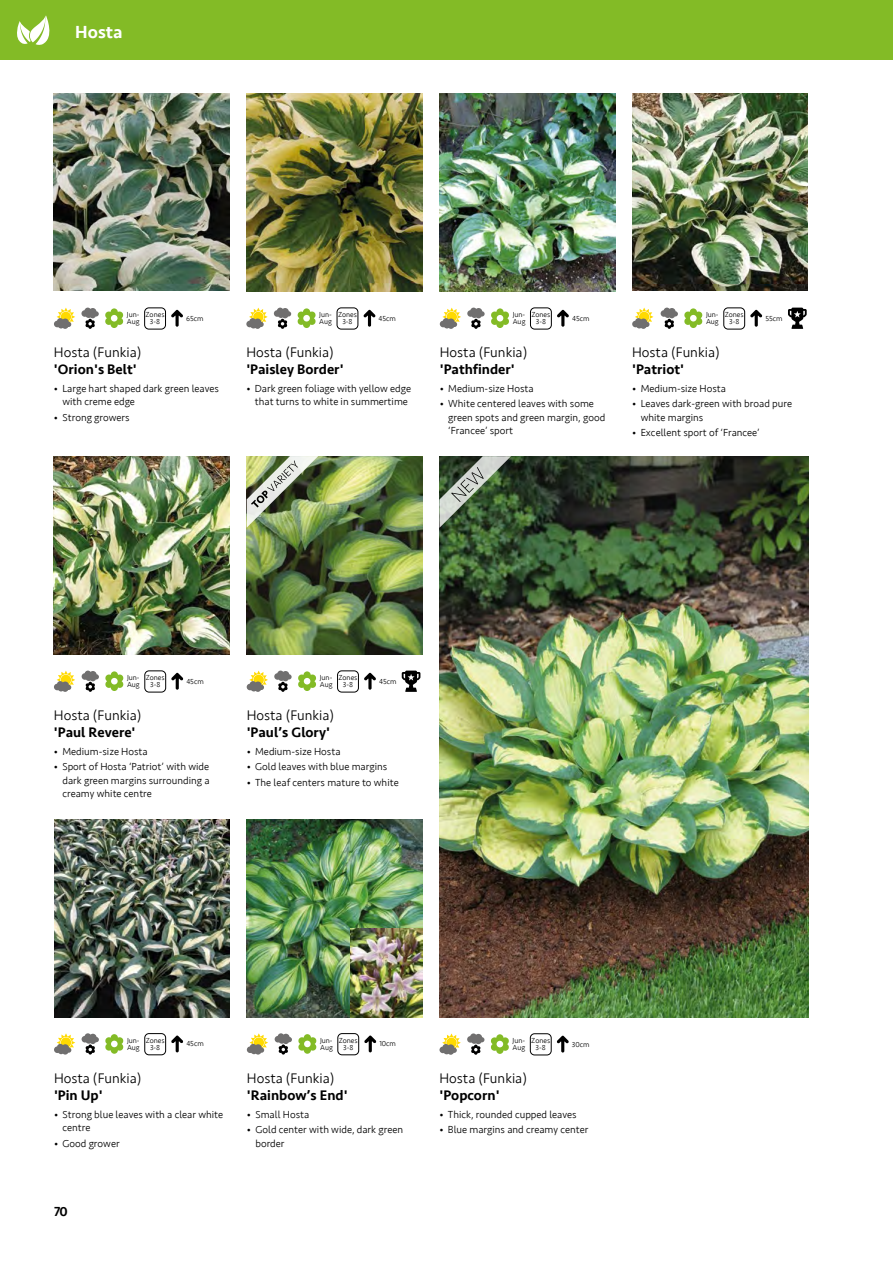
<style>
.page{position:relative;width:893px;height:1263px;background:#fff}
.page>*{position:absolute;margin:0;border:0;box-sizing:border-box;transform-origin:0 0}
.t1{font:500 18px "Seravek";color:#fff}
.t2{font:300 14.25px "Seravek";color:#000}
.t3{font:500 14.25px "Seravek";color:#000}
.t4{font:500 13.5px "Seravek";color:#000}
.t5{font:300 10.5px/13.5px "Seravek";color:#000}
.t6{font:300 7.5px/7.5px "Seravek";color:#000}
</style>
<div class="page">
<div style="left:0;top:0;width:893px;height:60px;background:#83bb26"></div>
<svg style="left:17px;top:15px;width:33px;height:30px"></svg>
<img style="left:246px;top:93px;width:176px;height:198px">
<svg style="left:54px;top:308px;width:21px;height:21px"></svg>
<img style="left:54px;top:93px;width:176px;height:197px">
<svg style="left:105px;top:308px;width:19px;height:20px"></svg>
<svg style="left:81px;top:308px;width:18px;height:21px"></svg>
<svg style="left:171px;top:310px;width:12px;height:17px"></svg>
<div style="left:144px;top:308px;width:22px;height:21px;border:1px solid #000;border-radius:4px"></div>
<img style="left:247px;top:456px;width:175px;height:198px">
<img style="left:632px;top:93px;width:176px;height:198px">
<img style="left:54px;top:456px;width:176px;height:198px">
<svg style="left:298px;top:671px;width:18px;height:20px"></svg>
<svg style="left:105px;top:671px;width:19px;height:20px"></svg>
<svg style="left:684px;top:308px;width:19px;height:20px"></svg>
<svg style="left:274px;top:671px;width:18px;height:21px"></svg>
<svg style="left:402px;top:671px;width:18px;height:21px"></svg>
<svg style="left:82px;top:671px;width:17px;height:21px"></svg>
<svg style="left:661px;top:308px;width:17px;height:21px"></svg>
<svg style="left:788px;top:308px;width:19px;height:21px"></svg>
<svg style="left:364px;top:673px;width:12px;height:17px"></svg>
<svg style="left:171px;top:673px;width:12px;height:17px"></svg>
<svg style="left:750px;top:310px;width:12px;height:17px"></svg>
<div style="left:337px;top:671px;width:22px;height:21px;border:1px solid #000;border-radius:4px"></div>
<div style="left:145px;top:671px;width:21px;height:21px;border:1px solid #000;border-radius:4px"></div>
<div style="left:724px;top:308px;width:21px;height:21px;border:1px solid #000;border-radius:4px"></div>
<svg style="left:632px;top:308px;width:21px;height:21px"></svg>
<svg style="left:247px;top:671px;width:21px;height:21px"></svg>
<svg style="left:54px;top:671px;width:21px;height:21px"></svg>
<svg style="left:440px;top:308px;width:21px;height:21px"></svg>
<svg style="left:246px;top:308px;width:22px;height:21px"></svg>
<img style="left:440px;top:93px;width:176px;height:198px">
<svg style="left:491px;top:308px;width:18px;height:20px"></svg>
<svg style="left:297px;top:308px;width:19px;height:20px"></svg>
<svg style="left:467px;top:308px;width:18px;height:21px"></svg>
<svg style="left:274px;top:308px;width:17px;height:21px"></svg>
<svg style="left:557px;top:310px;width:12px;height:17px"></svg>
<svg style="left:363px;top:310px;width:13px;height:17px"></svg>
<div style="left:530px;top:308px;width:22px;height:21px;border:1px solid #000;border-radius:4px"></div>
<div style="left:337px;top:308px;width:21px;height:21px;border:1px solid #000;border-radius:4px"></div>
<img style="left:247px;top:819px;width:175px;height:198px">
<svg style="left:298px;top:1034px;width:19px;height:20px"></svg>
<svg style="left:275px;top:1033px;width:17px;height:21px"></svg>
<svg style="left:364px;top:1035px;width:12px;height:17px"></svg>
<div style="left:338px;top:1033px;width:21px;height:22px;border:1px solid #000;border-radius:4px"></div>
<img style="left:351px;top:928px;width:72px;height:89px">
<svg style="left:247px;top:1033px;width:21px;height:21px"></svg>
<svg style="left:54px;top:1033px;width:21px;height:21px"></svg>
<img style="left:54px;top:819px;width:176px;height:198px">
<svg style="left:105px;top:1034px;width:19px;height:20px"></svg>
<svg style="left:82px;top:1033px;width:17px;height:21px"></svg>
<svg style="left:171px;top:1035px;width:12px;height:17px"></svg>
<div style="left:145px;top:1033px;width:21px;height:22px;border:1px solid #000;border-radius:4px"></div>
<svg style="left:439px;top:1033px;width:22px;height:22px"></svg>
<svg style="left:491px;top:1034px;width:18px;height:20px"></svg>
<svg style="left:467px;top:1033px;width:17px;height:22px"></svg>
<svg style="left:557px;top:1035px;width:12px;height:17px"></svg>
<div style="left:530px;top:1033px;width:21px;height:22px;border:1px solid #000;border-radius:4px"></div>
<img style="left:439px;top:456px;width:369px;height:562px">
<svg style="left:439px;top:456px;width:72px;height:72px;background:#61765d"></svg>
<img style="left:247px;top:456px;width:71px;height:72px">
<h1 class="t1" style="left:75px;top:21px;width:49px">Hosta</h1>
<p class="t6" style="left:127px;top:311px;width:14px">Jun-<br>Aug</p>
<p class="t6" style="left:186px;top:315px;width:19px">65cm</p>
<p class="t6" style="left:146px;top:311px;width:20px;text-align:center">Zones<br>3-8</p>
<p class="t6" style="left:319px;top:311px;width:14px">Jun-<br>Aug</p>
<p class="t6" style="left:379px;top:315px;width:19px">45cm</p>
<p class="t6" style="left:572px;top:315px;width:19px">45cm</p>
<p class="t6" style="left:513px;top:311px;width:14px">Jun-<br>Aug</p>
<p class="t6" style="left:338px;top:311px;width:20px;text-align:center">Zones<br>3-8</p>
<p class="t6" style="left:531px;top:311px;width:20px;text-align:center">Zones<br>3-8</p>
<p class="t6" style="left:706px;top:311px;width:14px">Jun-<br>Aug</p>
<p class="t6" style="left:725px;top:311px;width:20px;text-align:center">Zones<br>3-8</p>
<p class="t6" style="left:765px;top:315px;width:19px">55cm</p>
<h2 class="t2" style="left:54px;top:344px;width:89px">Hosta (Funkia)</h2>
<h2 class="t3" style="left:54px;top:360px;width:84px">'Orion's Belt'</h2>
<p class="t5" style="left:62px;top:381px;width:158px;text-indent:-9px">• Large hart shaped dark green leaves with creme edge</p>
<p class="t5" style="left:54px;top:411px;width:77px">• Strong growers</p>
<h2 class="t2" style="left:246px;top:344px;width:89px">Hosta (Funkia)</h2>
<h2 class="t3" style="left:246px;top:360px;width:99px">'Paisley Border'</h2>
<p class="t5" style="left:246px;top:381px;width:166px;text-align:center">• Dark green foliage with yellow edge that turns to white in summertime</p>
<h2 class="t2" style="left:440px;top:344px;width:89px">Hosta (Funkia)</h2>
<h2 class="t3" style="left:440px;top:360px;width:77px">'Pathfinder'</h2>
<p class="t5" style="left:440px;top:381px;width:95px">• Medium-size Hosta</p>
<p class="t5" style="left:448px;top:397px;width:158px;text-indent:-9px">• White centered leaves with some green spots and green margin, good ‘Francee’ sport</p>
<h2 class="t2" style="left:632px;top:344px;width:89px">Hosta (Funkia)</h2>
<h2 class="t3" style="left:632px;top:360px;width:53px">'Patriot'</h2>
<p class="t5" style="left:632px;top:381px;width:95px">• Medium-size Hosta</p>
<p class="t5" style="left:641px;top:397px;width:153px;text-indent:-9px">• Leaves dark-green with broad pure white margins</p>
<p class="t5" style="left:632px;top:426px;width:129px">• Excellent sport of ‘Francee’</p>
<p class="t6" style="left:127px;top:674px;width:14px">Jun-<br>Aug</p>
<p class="t6" style="left:146px;top:674px;width:20px;text-align:center">Zones<br>3-8</p>
<p class="t6" style="left:320px;top:674px;width:14px">Jun-<br>Aug</p>
<p class="t6" style="left:338px;top:674px;width:20px;text-align:center">Zones<br>3-8</p>
<p class="t6" style="left:186px;top:678px;width:19px">45cm</p>
<p class="t6" style="left:379px;top:678px;width:19px">45cm</p>
<h2 class="t2" style="left:54px;top:707px;width:89px">Hosta (Funkia)</h2>
<h2 class="t3" style="left:54px;top:723px;width:83px">'Paul Revere'</h2>
<p class="t5" style="left:54px;top:744px;width:95px">• Medium-size Hosta</p>
<p class="t5" style="left:62px;top:760px;width:149px;text-align:justify;text-indent:-9px">• Sport of Hosta ‘Patriot’ with wide dark green margins surrounding a creamy white centre</p>
<h2 class="t2" style="left:247px;top:707px;width:89px">Hosta (Funkia)</h2>
<h2 class="t3" style="left:247px;top:723px;width:85px">'Paul’s Glory'</h2>
<p class="t5" style="left:247px;top:744px;width:95px">• Medium-size Hosta</p>
<p class="t5" style="left:247px;top:760px;width:142px">• Gold leaves with blue margins</p>
<p class="t5" style="left:247px;top:776px;width:154px">• The leaf centers mature to white</p>
<p class="t6" style="left:127px;top:1036px;width:14px">Jun-<br>Aug</p>
<p class="t6" style="left:186px;top:1040px;width:19px">45cm</p>
<p class="t6" style="left:146px;top:1036px;width:20px;text-align:center">Zones<br>3-8</p>
<p class="t6" style="left:320px;top:1036px;width:14px">Jun-<br>Aug</p>
<p class="t6" style="left:379px;top:1040px;width:18px">10cm</p>
<p class="t6" style="left:339px;top:1036px;width:20px;text-align:center">Zones<br>3-8</p>
<p class="t6" style="left:513px;top:1036px;width:14px">Jun-<br>Aug</p>
<p class="t6" style="left:572px;top:1040px;width:19px">30cm</p>
<p class="t6" style="left:531px;top:1037px;width:20px;text-align:center">Zones<br>3-8</p>
<h2 class="t2" style="left:54px;top:1070px;width:89px">Hosta (Funkia)</h2>
<h2 class="t3" style="left:54px;top:1086px;width:50px">'Pin Up'</h2>
<p class="t5" style="left:63px;top:1107px;width:162px;text-indent:-9px">• Strong blue leaves with a clear white centre</p>
<p class="t5" style="left:54px;top:1137px;width:67px">• Good grower</p>
<h2 class="t2" style="left:247px;top:1070px;width:89px">Hosta (Funkia)</h2>
<h2 class="t3" style="left:247px;top:1086px;width:102px">'Rainbow’s End'</h2>
<p class="t5" style="left:247px;top:1107px;width:64px">• Small Hosta</p>
<p class="t5" style="left:255px;top:1123px;width:149px;text-indent:-9px">• Gold center with wide, dark green border</p>
<h2 class="t2" style="left:439px;top:1070px;width:89px">Hosta (Funkia)</h2>
<h2 class="t3" style="left:439px;top:1086px;width:62px">'Popcorn'</h2>
<p class="t5" style="left:439px;top:1107px;width:139px">• Thick, rounded cupped leaves</p>
<p class="t5" style="left:439px;top:1123px;width:151px">• Blue margins and creamy center</p>
<p class="t4" style="left:54px;top:1203px;width:15px">70</p>
</div>
